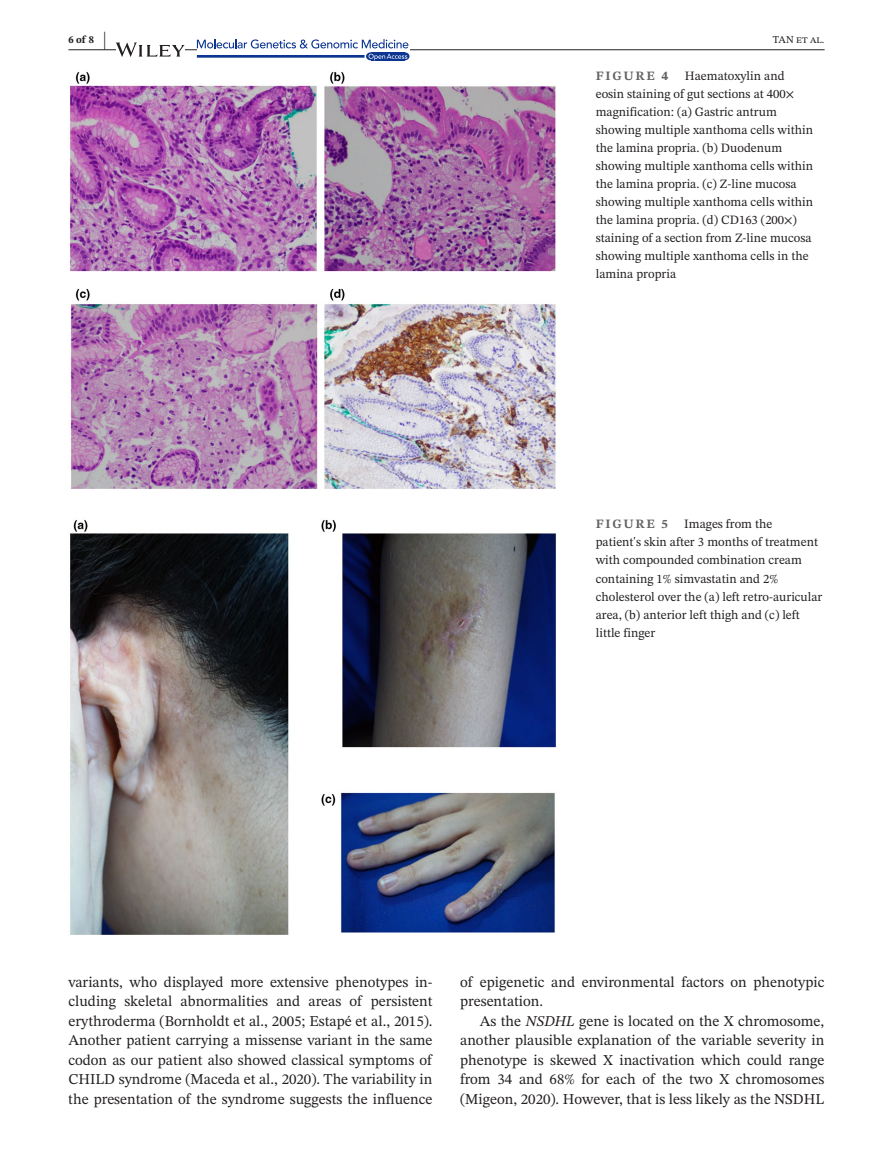
<style>
.page{position:relative;width:893px;height:1174px;background:#fff}
.page>*{position:absolute;margin:0;border:0;box-sizing:border-box;transform-origin:0 0}
.t1{font:15px/19.5px "STIX Two Text";color:#231f20;text-align:justify}
.t2{font:12.75px/18px "STIX Two Text";color:#231f20}
.t3{font:700 12.75px "STIX Two Text";letter-spacing:.14em;color:#636366}
.t4{font:10.5px "STIX Two Text";color:#231f20}
.t5{font:700 10.5px "STIX Two Text";color:#231f20}
.s1{font-size:21px}
.s2{font-style:italic}
</style>
<div class="page">
<hr style="left:68px;top:49px;width:756px;height:1px;background:#231f20">
<svg style="left:116px;top:43px;width:69px;height:14px"></svg>
<svg style="left:197px;top:39px;width:211px;height:21px"></svg>
<img style="left:68px;top:72px;width:489px;height:418px">
<img style="left:70px;top:520px;width:487px;height:415px">
<p class="t5" style="left:68px;top:32px;width:39px">6 of 8 <span class="s1">|</span></p>
<p class="t4" style="left:773px;top:32px;width:53px">TAN et al.</p>
<p class="t2" style="left:596px;top:66px;width:219px;text-indent:89px">Haematoxylin and eosin staining of gut sections at 400× magnification: (a) Gastric antrum showing multiple xanthoma cells within the lamina propria. (b) Duodenum showing multiple xanthoma cells within the lamina propria. (c) Z-line mucosa showing multiple xanthoma cells within the lamina propria. (d) CD163 (200×) staining of a section from Z-line mucosa showing multiple xanthoma cells in the lamina propria</p>
<p class="t3" style="left:596px;top:66px;width:74px">FIGURE 4</p>
<p class="t2" style="left:596px;top:515px;width:228px;text-indent:89px">Images from the<br>patient's skin after 3 months of treatment with compounded combination cream containing 1% simvastatin and 2% cholesterol over the (a) left retro-auricular area, (b) anterior left thigh and (c) left little finger</p>
<p class="t3" style="left:596px;top:515px;width:74px">FIGURE 5</p>
<p class="t1" style="left:68px;top:972px;width:366px">variants, who displayed more extensive phenotypes in&shy;cluding skeletal abnormalities and areas of persistent erythroderma (Bornholdt et al., 2005; Estapé et al., 2015).<br>Another patient carrying a missense variant in the same codon as our patient also showed classical symptoms of CHILD syndrome (Maceda et al., 2020). The variability in the presentation of the syndrome suggests the influence</p>
<p class="t1" style="left:460px;top:972px;width:366px">of epigenetic and environmental factors on phenotypic presentation.</p>
<p class="t1" style="left:460px;top:1011px;width:366px;text-indent:20px">As the <span class="s2">NSDHL</span> gene is located on the X chromosome, another plausible explanation of the variable severity in phenotype is skewed X inactivation which could range from 34 and 68% for each of the two X chromosomes (Migeon, 2020). However, that is less likely as the NSDHL</p>
</div>
